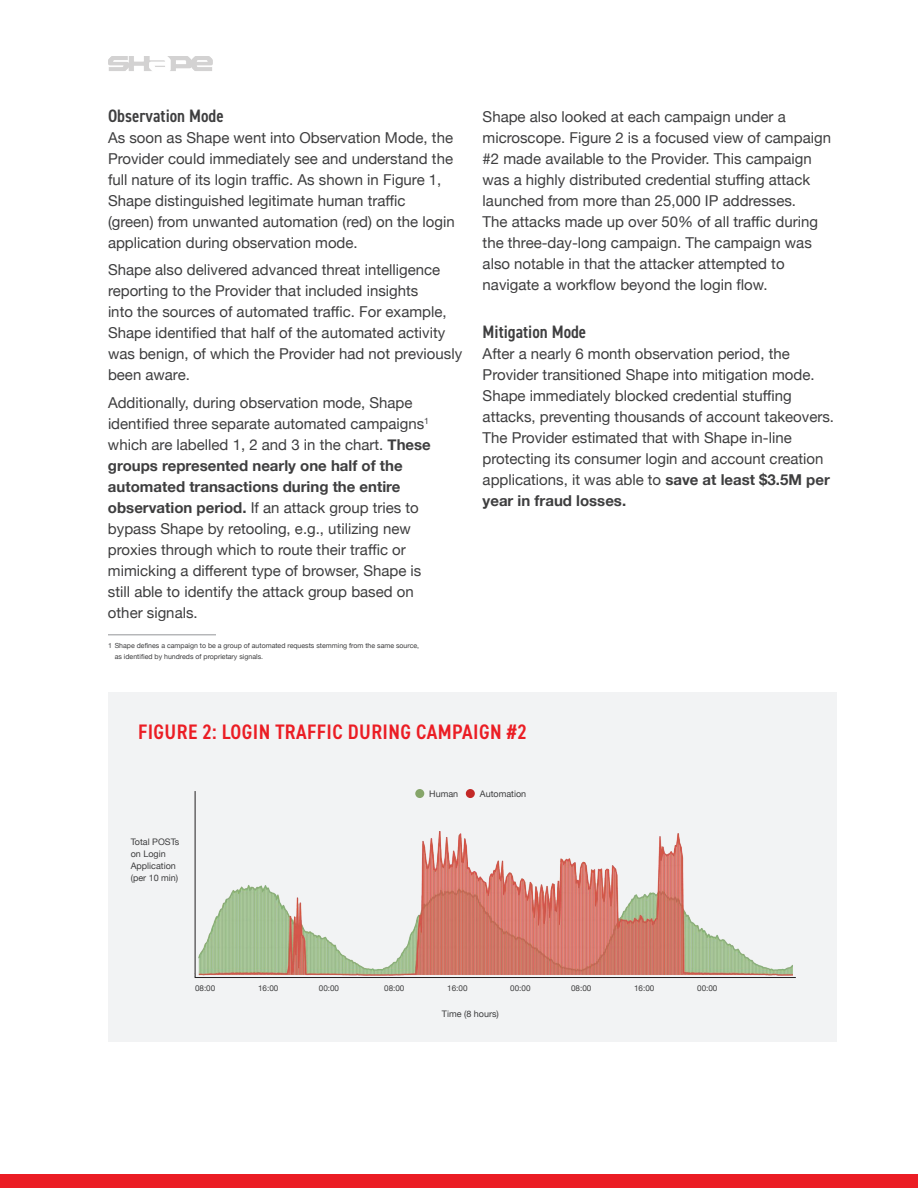
<style>
.page{position:relative;width:918px;height:1188px;background:#fff}
.page>*{position:absolute;margin:0;border:0;box-sizing:border-box;transform-origin:0 0}
.t1{font:600 condensed 21px "DIN2014";letter-spacing:.02em;color:#eb1d24}
.t2{font:600 condensed 18px "DIN2014";color:#3e3e3f}
.t3{font:15px/21px "Helvetica Neue";color:#3e3e3f}
.t4{font:9px/12px "Helvetica Neue";color:#3e3e3f}
.t5{font:8.1px "Helvetica Neue";color:#3e3e3f}
.t6{font:7.05px/10.5px "Helvetica Neue";color:#3e3e3f}
.s1{font-weight:700}
</style>
<div class="page">
<div style="left:0;top:1174px;width:918px;height:14px;background:#eb1d24"></div>
<img style="left:108px;top:56px;width:105px;height:15px">
<hr style="left:108px;top:635px;width:108px;height:1px;background:#939598">
<div style="left:108px;top:692px;width:729px;height:349px;background:#f2f3f4"></div>
<svg style="left:194px;top:790px;width:602px;height:188px"></svg>
<p class="t2" style="left:108px;top:104px;width:117px">Observation Mode</p>
<p class="t3" style="left:108px;top:128px;width:348px">As soon as Shape went into Observation Mode, the Provider could immediately see and understand the full nature of its login traffic. As shown in Figure 1, Shape distinguished legitimate human traffic (green) from unwanted automation (red) on the login application during observation mode.</p>
<p class="t3" style="left:108px;top:261px;width:356px">Shape also delivered advanced threat intelligence reporting to the Provider that included insights<br>into the sources of automated traffic. For example, Shape identified that half of the automated activity was benign, of which the Provider had not previously been aware.</p>
<p class="t3" style="left:108px;top:393px;width:324px">Additionally, during observation mode, Shape identified three separate automated campaigns<sup>1 </sup>which are labelled 1, 2 and 3 in the chart. <span class="s1">These groups represented nearly one half of the automated transactions during the entire observation period.</span> If an attack group tries to bypass Shape by retooling, e.g., utilizing new proxies through which to route their traffic or mimicking a different type of browser, Shape is still able to identify the attack group based on other signals.</p>
<p class="t6" style="left:115px;top:641px;width:306px;text-indent:-7px">1 Shape defines a campaign to be a group of automated requests stemming from the same source, as identified by hundreds of proprietary signals.</p>
<p class="t3" style="left:483px;top:107px;width:350px">Shape also looked at each campaign under a microscope. Figure 2 is a focused view of campaign #2 made available to the Provider. This campaign was a highly distributed credential stuffing attack launched from more than 25,000 IP addresses.<br>The attacks made up over 50% of all traffic during the three-day-long campaign. The campaign was also notable in that the attacker attempted to navigate a workflow beyond the login flow.</p>
<p class="t2" style="left:483px;top:320px;width:105px">Mitigation Mode</p>
<p class="t3" style="left:483px;top:344px;width:353px">After a nearly 6 month observation period, the Provider transitioned Shape into mitigation mode.<br>Shape immediately blocked credential stuffing attacks, preventing thousands of account takeovers.<br>The Provider estimated that with Shape in-line protecting its consumer login and account creation applications, it was able to <span class="s1">save at least $3.5M per year in fraud losses.</span></p>
<h1 class="t1" style="left:138px;top:718px;width:390px">FIGURE 2: LOGIN TRAFFIC DURING CAMPAIGN #2</h1>
<p class="t4" style="left:131px;top:836px;width:50px">Total POSTs on Login<br>Application (per 10 min)</p>
<p class="t4" style="left:429px;top:788px;width:31px">Human</p>
<p class="t4" style="left:480px;top:788px;width:48px">Automation</p>
<p class="t5" style="left:195px;top:982px;width:22px">08:00</p>
<p class="t5" style="left:258px;top:982px;width:22px">16:00</p>
<p class="t5" style="left:319px;top:982px;width:22px">00:00</p>
<p class="t5" style="left:384px;top:982px;width:22px">08:00</p>
<p class="t5" style="left:447px;top:982px;width:22px">16:00</p>
<p class="t5" style="left:510px;top:982px;width:22px">00:00</p>
<p class="t5" style="left:571px;top:982px;width:22px">08:00</p>
<p class="t5" style="left:634px;top:982px;width:22px">16:00</p>
<p class="t5" style="left:697px;top:982px;width:22px">00:00</p>
<p class="t4" style="left:442px;top:1008px;width:59px">Time (8 hours)</p>
</div>
